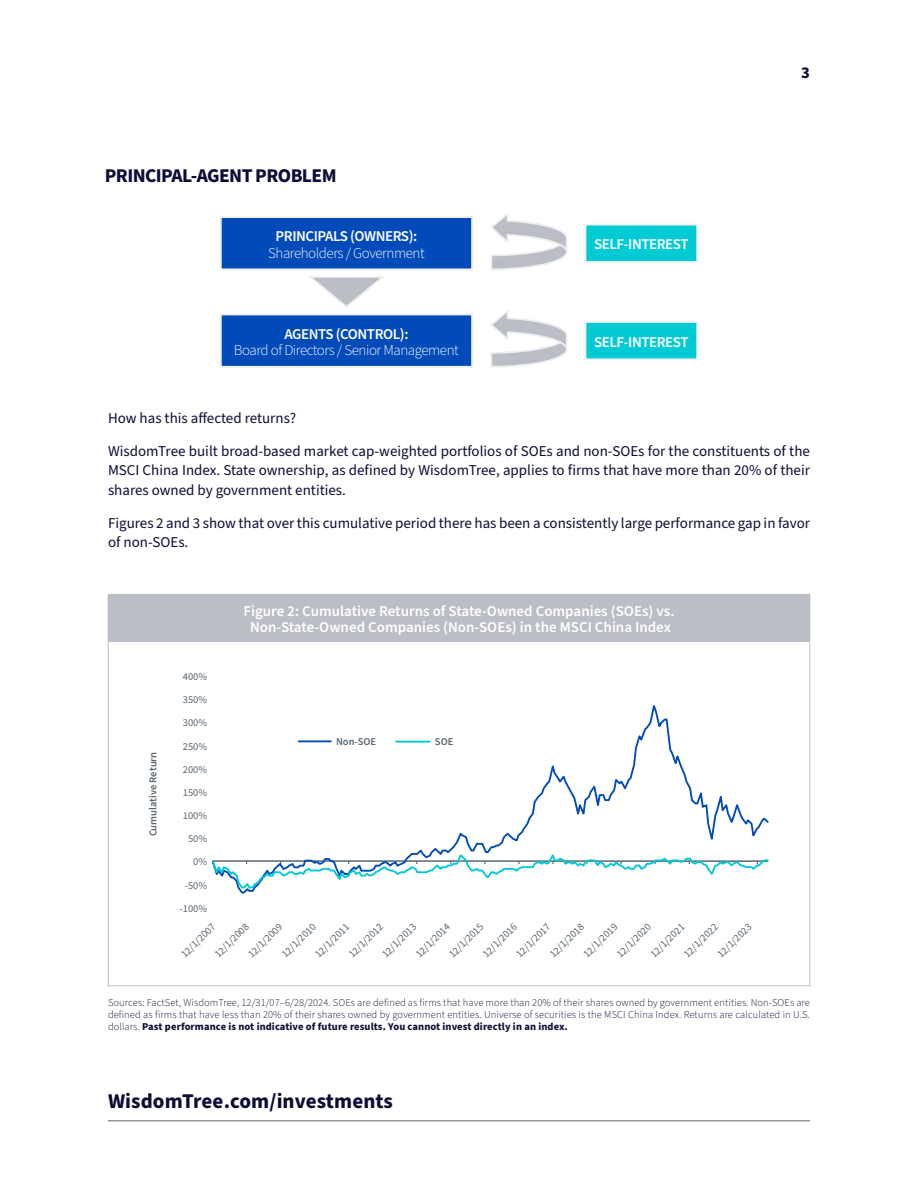
<style>
.page{position:relative;width:918px;height:1188px;background:#fff}
.page>*{position:absolute;margin:0;border:0;box-sizing:border-box;transform-origin:0 0}
.t1{font:700 21px "Source Sans Pro";letter-spacing:.005em;color:#0c0d36}
.t2{font:700 19.5px "Source Sans Pro";letter-spacing:-.03em;color:#0c0d36}
.t3{font:700 16.5px "Source Sans Pro";color:#0c0d36}
.t4{font:15px/19.5px "Source Sans Pro";color:#0c0d36;text-align:justify}
.t5{font:600 15px "Source Sans Pro";letter-spacing:-.005em;color:#fff}
.t6{font:600 15px "Source Sans Pro";letter-spacing:-.03em;color:#fff}
.t7{font:300 15px "Source Sans Pro";letter-spacing:-.03em;color:#fff}
.t8{font:300 10.5px/12px "Source Sans Pro";letter-spacing:.01em;color:#0c0d36;text-align:justify}
.t9{font:10.5px "Source Sans Pro";color:#5a6670}
.t10{font:600 10.5px "Source Sans Pro";color:#5a6670}
.s1{font-weight:700}
</style>
<div class="page">
<hr style="left:108px;top:1121px;width:702px;height:1px;background:#5a6670">
<div style="left:221px;top:217px;width:251px;height:52px;background:#004aba"></div>
<div style="left:220px;top:216px;width:253px;height:54px;border:2px solid #edeff1"></div>
<div style="left:221px;top:315px;width:251px;height:52px;background:#004aba"></div>
<div style="left:220px;top:314px;width:253px;height:54px;border:2px solid #edeff1"></div>
<div style="left:586px;top:225px;width:111px;height:37px;background:#00cad4"></div>
<div style="left:585px;top:224px;width:113px;height:39px;border:2px solid #edeff1"></div>
<div style="left:586px;top:322px;width:111px;height:37px;background:#00cad4"></div>
<div style="left:585px;top:321px;width:113px;height:39px;border:2px solid #edeff1"></div>
<svg style="left:308px;top:276px;width:77px;height:32px"></svg>
<svg style="left:490px;top:213px;width:78px;height:57px"></svg>
<svg style="left:490px;top:310px;width:78px;height:58px"></svg>
<div style="left:108px;top:594px;width:702px;height:47px;background:#bbbec4"></div>
<svg style="left:238px;top:705px;width:531px;height:189px"></svg>
<svg style="left:212px;top:851px;width:557px;height:38px"></svg>
<p class="t2" style="left:105px;top:162px;width:233px">PRINCIPAL-AGENT PROBLEM</p>
<p class="t6" style="left:276px;top:226px;width:143px">PRINCIPALS (OWNERS):</p>
<p class="t7" style="left:268px;top:243px;width:158px">Shareholders / Government</p>
<p class="t6" style="left:284px;top:324px;width:126px">AGENTS (CONTROL):</p>
<p class="t7" style="left:234px;top:340px;width:226px">Board of Directors / Senior Management</p>
<p class="t6" style="left:594px;top:234px;width:96px">SELF-INTEREST</p>
<p class="t6" style="left:594px;top:332px;width:96px">SELF-INTEREST</p>
<h3 class="t3" style="left:801px;top:61px;width:10px">3</h3>
<p class="t4" style="left:108px;top:408px;width:190px">How has this affected returns?</p>
<p class="t4" style="left:108px;top:441px;width:703px">WisdomTree built broad-based market cap-weighted portfolios of SOEs and non-SOEs for the constituents of the MSCI China Index. State ownership, as defined by WisdomTree, applies to firms that have more than 20% of their shares owned by government entities.</p>
<p class="t4" style="left:108px;top:513px;width:704px">Figures 2 and 3 show that over this cumulative period there has been a consistently large performance gap in favor of non-SOEs.</p>
<p class="t10" style="left:146px;top:836px;width:86px;rotate:-90deg">Cumulative Return</p>
<p class="t9" style="left:183px;top:670px;width:26px">400%</p>
<p class="t9" style="left:183px;top:716px;width:26px">300%</p>
<p class="t9" style="left:183px;top:693px;width:26px">350%</p>
<p class="t9" style="left:183px;top:739px;width:26px">250%</p>
<p class="t9" style="left:183px;top:762px;width:26px">200%</p>
<p class="t9" style="left:183px;top:785px;width:26px">150%</p>
<p class="t9" style="left:183px;top:809px;width:26px">100%</p>
<p class="t9" style="left:188px;top:832px;width:21px">50%</p>
<p class="t9" style="left:193px;top:855px;width:15px">0%</p>
<p class="t9" style="left:185px;top:878px;width:24px">-50%</p>
<p class="t9" style="left:180px;top:901px;width:29px">-100%</p>
<p class="t5" style="left:243px;top:601px;width:433px">Figure 2: Cumulative Returns of State-Owned Companies (SOEs) vs.</p>
<p class="t5" style="left:250px;top:617px;width:422px">Non-State-Owned Companies (Non-SOEs) in the MSCI China Index</p>
<p class="t10" style="left:336px;top:734px;width:42px">Non-SOE</p>
<p class="t10" style="left:435px;top:734px;width:20px">SOE</p>
<p class="t9" style="left:178px;top:951px;width:45px;rotate:-45deg">12/1/2007</p>
<p class="t9" style="left:211px;top:951px;width:45px;rotate:-45deg">12/1/2008</p>
<p class="t9" style="left:245px;top:951px;width:45px;rotate:-45deg">12/1/2009</p>
<p class="t9" style="left:278px;top:951px;width:45px;rotate:-45deg">12/1/2010</p>
<p class="t9" style="left:312px;top:951px;width:45px;rotate:-45deg">12/1/2011</p>
<p class="t9" style="left:345px;top:951px;width:45px;rotate:-45deg">12/1/2012</p>
<p class="t9" style="left:379px;top:951px;width:45px;rotate:-45deg">12/1/2013</p>
<p class="t9" style="left:412px;top:951px;width:45px;rotate:-45deg">12/1/2014</p>
<p class="t9" style="left:446px;top:951px;width:45px;rotate:-45deg">12/1/2015</p>
<p class="t9" style="left:479px;top:951px;width:45px;rotate:-45deg">12/1/2016</p>
<p class="t9" style="left:513px;top:951px;width:45px;rotate:-45deg">12/1/2017</p>
<p class="t9" style="left:546px;top:951px;width:45px;rotate:-45deg">12/1/2018</p>
<p class="t9" style="left:580px;top:951px;width:45px;rotate:-45deg">12/1/2019</p>
<p class="t9" style="left:613px;top:951px;width:45px;rotate:-45deg">12/1/2020</p>
<p class="t9" style="left:647px;top:951px;width:45px;rotate:-45deg">12/1/2021</p>
<p class="t9" style="left:680px;top:951px;width:45px;rotate:-45deg">12/1/2022</p>
<p class="t9" style="left:714px;top:951px;width:45px;rotate:-45deg">12/1/2023</p>
<p class="t8" style="left:108px;top:996px;width:704px">Sources: FactSet, WisdomTree, 12/31/07–6/28/2024. SOEs are defined as firms that have more than 20% of their shares owned by government entities. Non-SOEs are defined as firms that have less than 20% of their shares owned by government entities. Universe of securities is the MSCI China Index. Returns are calculated in U.S. dollars. <span class="s1">Past performance is not indicative of future results. You cannot invest directly in an index.</span></p>
<h1 class="t1" style="left:108px;top:1086px;width:286px">WisdomTree.com/investments</h1>
</div>
